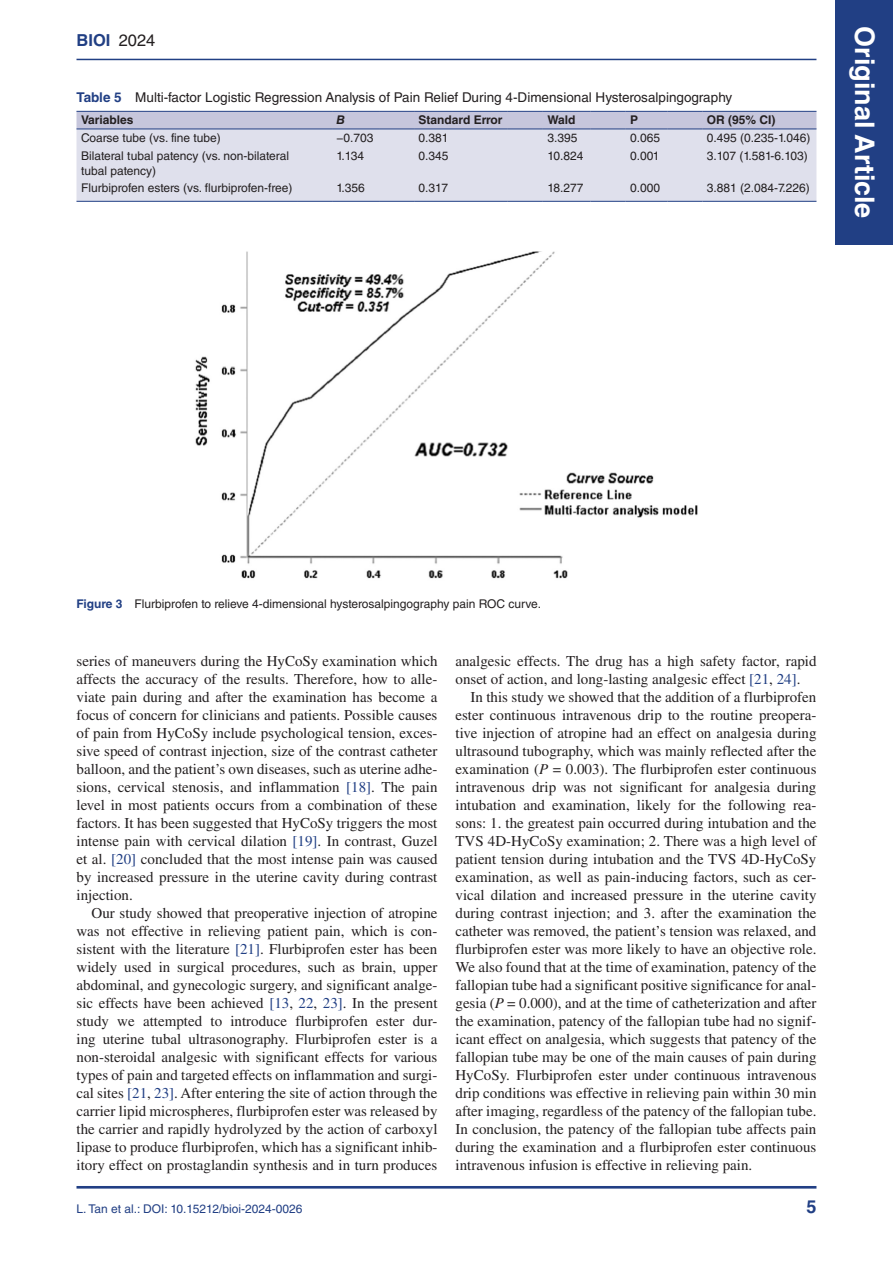
<style>
.page{position:relative;width:893px;height:1263px;background:#fff}
.page>*{position:absolute;margin:0;border:0;box-sizing:border-box;transform-origin:0 0}
.t1{font:700 27px "Helvetica LT Std";color:#fff}
.t2{font:700 18px "Helvetica LT Std";color:#213f84}
.t3{font:700 16.5px "Helvetica LT Std";color:#213f84}
.BodyInd{font:15px/18px "Times LT Std";color:#231f20;text-align:justify}
.Body{font:15px/18px "Times LT Std";color:#231f20;text-align:justify}
.Table_Caption{font:13.5px "Helvetica LT Std";color:#231f20}
.Table_body{font:12px/15px "Helvetica LT Std";color:#231f20}
.Table_bottom{font:12px "Helvetica LT Std";color:#231f20}
.Figure_Caption{font:12px "Helvetica LT Std";color:#231f20}
.t4{font:12px "Helvetica LT Std";color:#213f84}
.Table_Header{font:700 12px "Helvetica LT Std";color:#231f20}
.Table_Header-2{font:italic 700 12px "Helvetica LT Std";color:#231f20}
.s1{font-weight:400;color:#231f20}
.s2{font-weight:700;color:#213f84}
.s3{color:#213f84}
.s4{font-style:italic}
</style>
<div class="page">
<hr style="left:76px;top:1186px;width:740px;height:2px;background:#213f84">
<div style="left:76px;top:112px;width:740px;height:17px;background:#c6c6dc"></div>
<div style="left:76px;top:130px;width:740px;height:71px;background:#dfe0ec"></div>
<hr style="left:76px;top:111px;width:221px;height:1px;background:#213f84">
<hr style="left:297px;top:111px;width:35px;height:1px;background:#213f84">
<hr style="left:332px;top:111px;width:47px;height:1px;background:#213f84">
<hr style="left:379px;top:111px;width:35px;height:1px;background:#213f84">
<hr style="left:414px;top:111px;width:94px;height:1px;background:#213f84">
<hr style="left:508px;top:111px;width:35px;height:1px;background:#213f84">
<hr style="left:543px;top:111px;width:48px;height:1px;background:#213f84">
<hr style="left:591px;top:111px;width:35px;height:1px;background:#213f84">
<hr style="left:626px;top:111px;width:41px;height:1px;background:#213f84">
<hr style="left:667px;top:111px;width:35px;height:1px;background:#213f84">
<hr style="left:702px;top:111px;width:114px;height:1px;background:#213f84">
<hr style="left:76px;top:129px;width:221px;height:1px;background:#213f84">
<hr style="left:297px;top:129px;width:35px;height:1px;background:#213f84">
<hr style="left:332px;top:129px;width:47px;height:1px;background:#213f84">
<hr style="left:379px;top:129px;width:35px;height:1px;background:#213f84">
<hr style="left:414px;top:129px;width:94px;height:1px;background:#213f84">
<hr style="left:508px;top:129px;width:35px;height:1px;background:#213f84">
<hr style="left:543px;top:129px;width:48px;height:1px;background:#213f84">
<hr style="left:591px;top:129px;width:35px;height:1px;background:#213f84">
<hr style="left:626px;top:129px;width:41px;height:1px;background:#213f84">
<hr style="left:667px;top:129px;width:35px;height:1px;background:#213f84">
<hr style="left:702px;top:129px;width:114px;height:1px;background:#213f84">
<hr style="left:76px;top:201px;width:221px;height:1px;background:#213f84">
<hr style="left:297px;top:201px;width:35px;height:1px;background:#213f84">
<hr style="left:332px;top:201px;width:47px;height:1px;background:#213f84">
<hr style="left:379px;top:201px;width:35px;height:1px;background:#213f84">
<hr style="left:414px;top:201px;width:94px;height:1px;background:#213f84">
<hr style="left:508px;top:201px;width:35px;height:1px;background:#213f84">
<hr style="left:543px;top:201px;width:48px;height:1px;background:#213f84">
<hr style="left:591px;top:201px;width:35px;height:1px;background:#213f84">
<hr style="left:626px;top:201px;width:41px;height:1px;background:#213f84">
<hr style="left:667px;top:201px;width:35px;height:1px;background:#213f84">
<hr style="left:702px;top:201px;width:114px;height:1px;background:#213f84">
<img style="left:195px;top:251px;width:503px;height:328px">
<hr style="left:76px;top:59px;width:740px;height:1px;background:#213f84">
<div style="left:835px;top:0;width:58px;height:245px;background:#213f84"></div>
<p class="t3" style="left:76px;top:30px;width:80px">BIOI <span class="s1">2024</span></p>
<h1 class="t1" style="left:881px;top:26px;width:193px;rotate:90deg">Original Article</h1>
<p class="Table_Caption" style="left:76px;top:89px;width:657px"><span class="s2">Table 5</span> Multi-factor Logistic Regression Analysis of Pain Relief During 4-Dimensional Hysterosalpingography</p>
<p class="Table_Header" style="left:81px;top:113px;width:54px">Variables</p>
<p class="Table_Header-2" style="left:337px;top:113px;width:10px">B</p>
<p class="Table_Header" style="left:419px;top:113px;width:86px">Standard Error</p>
<p class="Table_Header" style="left:547px;top:113px;width:30px">Wald</p>
<p class="Table_Header" style="left:630px;top:113px;width:10px">P</p>
<p class="Table_Header" style="left:707px;top:113px;width:70px">OR (95% CI)</p>
<p class="Table_body" style="left:81px;top:130px;width:141px">Coarse tube (vs. fine tube)</p>
<p class="Table_body" style="left:337px;top:130px;width:39px">−0.703</p>
<p class="Table_body" style="left:419px;top:130px;width:32px">0.381</p>
<p class="Table_body" style="left:547px;top:130px;width:32px">3.395</p>
<p class="Table_body" style="left:630px;top:130px;width:32px">0.065</p>
<p class="Table_body" style="left:707px;top:130px;width:105px">0.495 (0.235-1.046)</p>
<p class="Table_body" style="left:81px;top:148px;width:210px">Bilateral tubal patency (vs. non-bilateral tubal patency)</p>
<p class="Table_body" style="left:337px;top:148px;width:29px">1.134</p>
<p class="Table_body" style="left:419px;top:148px;width:32px">0.345</p>
<p class="Table_body" style="left:547px;top:148px;width:38px">10.824</p>
<p class="Table_body" style="left:630px;top:148px;width:31px">0.001</p>
<p class="Table_body" style="left:707px;top:148px;width:102px">3.107 (1.581-6.103)</p>
<p class="Table_bottom" style="left:81px;top:181px;width:213px">Flurbiprofen esters (vs. flurbiprofen-free)</p>
<p class="Table_bottom" style="left:337px;top:181px;width:30px">1.356</p>
<p class="Table_bottom" style="left:419px;top:181px;width:31px">0.317</p>
<p class="Table_bottom" style="left:547px;top:181px;width:38px">18.277</p>
<p class="Table_bottom" style="left:630px;top:181px;width:32px">0.000</p>
<p class="Table_bottom" style="left:707px;top:181px;width:105px">3.881 (2.084-7.226)</p>
<p class="Figure_Caption" style="left:76px;top:597px;width:466px"><span class="s2">Figure 3</span> Flurbiprofen to relieve 4-dimensional hysterosalpingography pain ROC curve.</p>
<p class="Body" style="left:76px;top:652px;width:363px">series of maneuvers during the HyCoSy examination which affects the accuracy of the results. Therefore, how to alle&shy;viate pain during and after the examination has become a focus of concern for clinicians and patients. Possible causes of pain from HyCoSy include psychological tension, exces&shy;sive speed of contrast injection, size of the contrast catheter balloon, and the patient’s own diseases, such as uterine adhe&shy;sions, cervical stenosis, and inflammation <span class="s3">[18]</span>. The pain level in most patients occurs from a combination of these factors. It has been suggested that HyCoSy triggers the most intense pain with cervical dilation <span class="s3">[19]</span>. In contrast, Guzel et al. <span class="s3">[20]</span> concluded that the most intense pain was caused by increased pressure in the uterine cavity during contrast injection.</p>
<p class="BodyInd" style="left:76px;top:904px;width:362px;text-indent:15px">Our study showed that preoperative injection of atropine was not effective in relieving patient pain, which is con&shy;sistent with the literature <span class="s3">[21]</span>. Flurbiprofen ester has been widely used in surgical procedures, such as brain, upper abdominal, and gynecologic surgery, and significant analge&shy;sic effects have been achieved <span class="s3">[13</span>, <span class="s3">22</span>, <span class="s3">23]</span>. In the present study we attempted to introduce flurbiprofen ester dur&shy;ing uterine tubal ultrasonography. Flurbiprofen ester is a non-steroidal analgesic with significant effects for various types of pain and targeted effects on inflammation and surgi&shy;cal sites <span class="s3">[21</span>, <span class="s3">23]</span>. After entering the site of action through the carrier lipid microspheres, flurbiprofen ester was released by the carrier and rapidly hydrolyzed by the action of carboxyl lipase to produce flurbiprofen, which has a significant inhib&shy;itory effect on prostaglandin synthesis and in turn produces</p>
<p class="BodyInd" style="left:455px;top:652px;width:362px">analgesic effects. The drug has a high safety factor, rapid onset of action, and long-lasting analgesic effect <span class="s3">[21</span>, <span class="s3">24]</span>.</p>
<p class="BodyInd" style="left:455px;top:688px;width:363px;text-indent:15px">In this study we showed that the addition of a flurbiprofen ester continuous intravenous drip to the routine preopera&shy;tive injection of atropine had an effect on analgesia during ultrasound tubography, which was mainly reflected after the examination (<span class="s4">P</span> = 0.003). The flurbiprofen ester continuous intravenous drip was not significant for analgesia during intubation and examination, likely for the following rea&shy;sons: 1. the greatest pain occurred during intubation and the TVS 4D-HyCoSy examination; 2. There was a high level of patient tension during intubation and the TVS 4D-HyCoSy examination, as well as pain-inducing factors, such as cer&shy;vical dilation and increased pressure in the uterine cavity during contrast injection; and 3. after the examination the catheter was removed, the patient’s tension was relaxed, and flurbiprofen ester was more likely to have an objective role.<br>We also found that at the time of examination, patency of the fallopian tube had a significant positive significance for anal&shy;gesia (<span class="s4">P</span> = 0.000), and at the time of catheterization and after the examination, patency of the fallopian tube had no signif&shy;icant effect on analgesia, which suggests that patency of the fallopian tube may be one of the main causes of pain during HyCoSy. Flurbiprofen ester under continuous intravenous drip conditions was effective in relieving pain within 30 min after imaging, regardless of the patency of the fallopian tube.<br>In conclusion, the patency of the fallopian tube affects pain during the examination and a flurbiprofen ester continuous intravenous infusion is effective in relieving pain.</p>
<p class="t4" style="left:76px;top:1201px;width:227px">L. Tan et al.: DOI: 10.15212/bioi-2024-0026</p>
<p class="t2" style="left:806px;top:1195px;width:12px">5</p>
</div>
